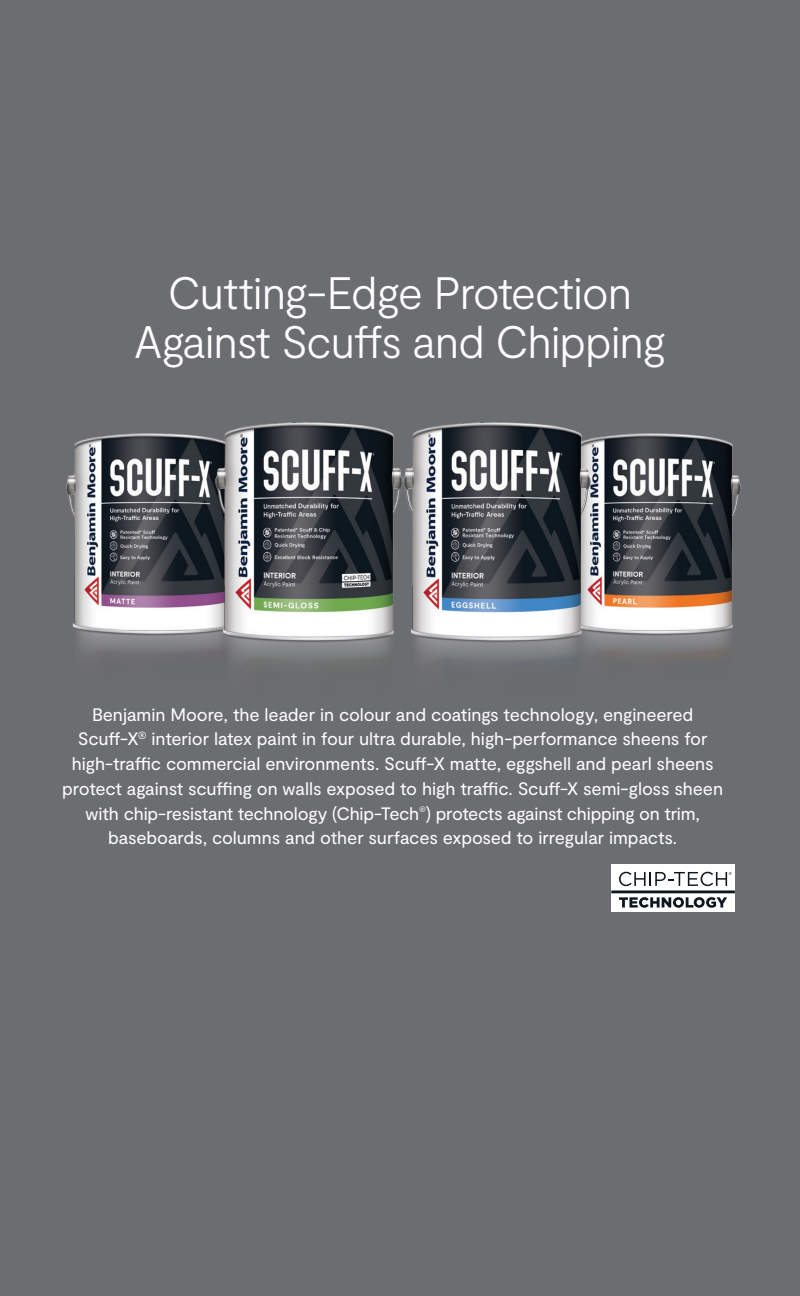
<style>
.page{position:relative;width:800px;height:1296px;background:#6c6d70}
.page>*{position:absolute;margin:0;border:0;box-sizing:border-box;transform-origin:0 0}
.t1{font:300 45.45px/49.5px "Moderat";letter-spacing:-.03em;color:#fff;text-align:center}
.t2{font:18px/24.8px "Moderat";letter-spacing:-.01em;color:#fff;text-align:center}
.t3{font:7.88px "Moderat";color:#fff}
</style>
<div class="page">
<img style="left:66px;top:433px;width:133px;height:219px">
<img style="left:607px;top:433px;width:134px;height:220px">
<img style="left:199px;top:422px;width:188px;height:238px">
<img style="left:387px;top:422px;width:220px;height:238px">
<div style="left:611px;top:865px;width:124px;height:47px;background:#fff"></div>
<hr style="left:611px;top:890px;width:124px;height:3px;background:#0e171f">
<svg style="left:619px;top:897px;width:108px;height:11px"></svg>
<svg style="left:619px;top:872px;width:113px;height:14px"></svg>
<p class="t1" style="left:134px;top:269px;width:533px">Cutting-Edge Protection<br>Against Scuffs and Chipping</p>
<p class="t2" style="left:62px;top:703px;width:662px">Benjamin Moore, the leader in colour and coatings technology, engineered Scuff-X<sup>®</sup> interior latex paint in four ultra durable, high-performance sheens for high-traffic commercial environments. Scuff-X matte, eggshell and pearl sheens protect against scuffing on walls exposed to high traffic. Scuff-X semi-gloss sheen with chip-resistant technology (Chip-Tech ) protects against chipping on trim,</p>
<p class="t3" style="left:419px;top:805px;width:8px">®</p>
<p class="t2" style="left:108px;top:826px;width:571px">baseboards, columns and other surfaces exposed to irregular impacts.</p>
</div>
